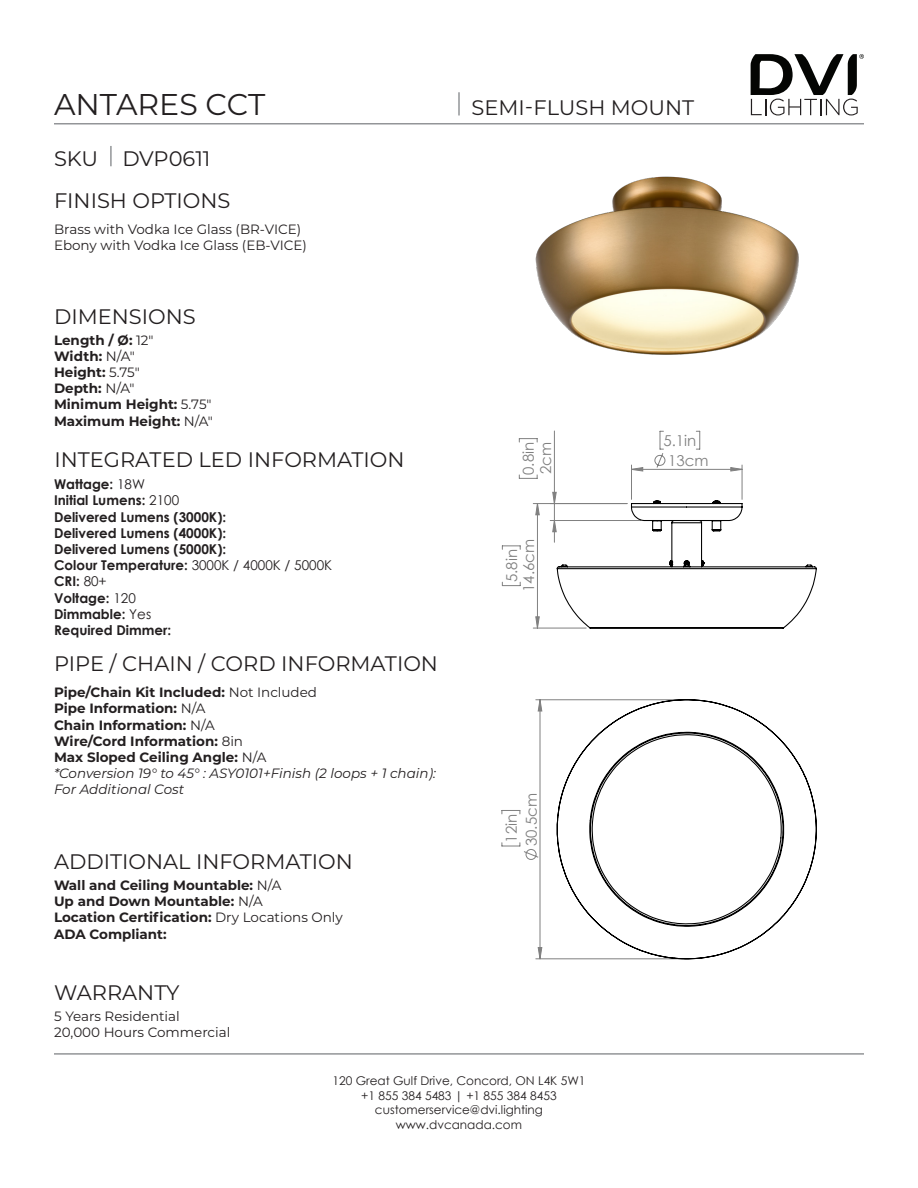
<style>
.page{position:relative;width:918px;height:1188px;background:#fff}
.page>*{position:absolute;margin:0;border:0;box-sizing:border-box;transform-origin:0 0}
.t1{font:30px "Montserrat";color:#231f20}
.t2{font:21px "Montserrat";color:#231f20}
.Spec_Line_Art{font:15px/17.2px "Century Gothic";color:#808080}
.t3{font:700 13.5px "Montserrat";color:#231f20}
.t4{font:700 13.5px "Century Gothic";color:#231f20}
.t5{font:13.5px/16.2px "Montserrat";color:#231f20}
.t6{font:italic 13.5px/16.2px "Montserrat";color:#231f20}
.t7{font:12px/14.4px "Century Gothic";color:#231f20;text-align:center}
.s1{font-weight:400}
</style>
<div class="page">
<svg style="left:751px;top:54px;width:113px;height:61px"></svg>
<hr style="left:54px;top:123px;width:810px;height:1px;background:#939598">
<hr style="left:54px;top:1053px;width:810px;height:2px;background:#939598">
<hr style="left:458px;top:92px;width:2px;height:23px;background:#939598">
<hr style="left:110px;top:146px;width:2px;height:20px;background:#939598">
<hr style="left:742px;top:465px;width:1px;height:34px;background:#808080">
<hr style="left:631px;top:465px;width:1px;height:34px;background:#808080">
<hr style="left:533px;top:503px;width:94px;height:1px;background:#808080">
<hr style="left:533px;top:628px;width:53px;height:1px;background:#808080">
<hr style="left:536px;top:699px;width:147px;height:1px;background:#808080">
<hr style="left:536px;top:958px;width:147px;height:1px;background:#808080">
<svg style="left:519px;top:475px;width:19px;height:4px"></svg>
<svg style="left:519px;top:438px;width:19px;height:4px"></svg>
<hr style="left:550px;top:520px;width:91px;height:1px;background:#808080">
<hr style="left:554px;top:431px;width:1px;height:73px;background:#808080">
<svg style="left:631px;top:431px;width:112px;height:41px"></svg>
<svg style="left:502px;top:503px;width:41px;height:457px"></svg>
<svg style="left:552px;top:492px;width:265px;height:137px"></svg>
<svg style="left:556px;top:699px;width:261px;height:261px"></svg>
<img style="left:535px;top:176px;width:264px;height:179px">
<p class="t1" style="left:54px;top:84px;width:213px">ANTARES CCT</p>
<p class="t2" style="left:54px;top:144px;width:46px">SKU</p>
<p class="t2" style="left:122px;top:144px;width:90px">DVP0611</p>
<h2 class="t2" style="left:54px;top:186px;width:178px">FINISH OPTIONS</h2>
<p class="t5" style="left:54px;top:220px;width:249px">Brass with Vodka Ice Glass (BR-VICE)</p>
<p class="t5" style="left:54px;top:236px;width:254px">Ebony with Vodka Ice Glass (EB-VICE)</p>
<p class="t2" style="left:54px;top:302px;width:143px">DIMENSIONS</p>
<p class="t3" style="left:54px;top:330px;width:101px">Length / Ø: <span class="s1">12"</span></p>
<p class="t3" style="left:54px;top:346px;width:82px">Width: <span class="s1">N/A"</span></p>
<p class="t3" style="left:54px;top:362px;width:87px">Height: <span class="s1">5.75"</span></p>
<p class="t3" style="left:54px;top:379px;width:82px">Depth: <span class="s1">N/A"</span></p>
<p class="t3" style="left:54px;top:395px;width:159px">Minimum Height: <span class="s1">5.75"</span></p>
<p class="t3" style="left:54px;top:411px;width:161px">Maximum Height: <span class="s1">N/A"</span></p>
<p class="t2" style="left:54px;top:445px;width:352px">INTEGRATED LED INFORMATION</p>
<p class="t4" style="left:54px;top:474px;width:93px">Wattage: <span class="s1">18W</span></p>
<p class="t4" style="left:54px;top:490px;width:127px">Initial Lumens: <span class="s1">2100</span></p>
<p class="t4" style="left:54px;top:506px;width:174px">Delivered Lumens (3000K):</p>
<p class="t4" style="left:54px;top:523px;width:174px">Delivered Lumens (4000K):</p>
<p class="t4" style="left:54px;top:539px;width:174px">Delivered Lumens (5000K):</p>
<p class="t4" style="left:54px;top:555px;width:280px">Colour Temperature: <span class="s1">3000K / 4000K / 5000K</span></p>
<p class="t4" style="left:54px;top:571px;width:54px">CRI: <span class="s1">80+</span></p>
<p class="t4" style="left:54px;top:587px;width:83px">Voltage: <span class="s1">120</span></p>
<p class="t4" style="left:54px;top:604px;width:99px">Dimmable: <span class="s1">Yes</span></p>
<p class="t4" style="left:54px;top:620px;width:119px">Required Dimmer:</p>
<p class="t2" style="left:54px;top:649px;width:386px">PIPE / CHAIN / CORD INFORMATION</p>
<p class="t3" style="left:54px;top:683px;width:265px">Pipe/Chain Kit Included: <span class="s1">Not Included</span></p>
<p class="t3" style="left:54px;top:699px;width:153px">Pipe Information: <span class="s1">N/A</span></p>
<p class="t3" style="left:54px;top:715px;width:162px">Chain Information: <span class="s1">N/A</span></p>
<p class="t3" style="left:54px;top:731px;width:191px">Wire/Cord Information: <span class="s1">8in</span></p>
<p class="t3" style="left:54px;top:747px;width:214px">Max Sloped Ceiling Angle: <span class="s1">N/A</span></p>
<p class="t6" style="left:54px;top:765px;width:383px">*Conversion 19° to 45° : ASY0101+Finish (2 loops + 1 chain):<br>For Additional Cost</p>
<p class="t2" style="left:54px;top:847px;width:300px">ADDITIONAL INFORMATION</p>
<p class="t3" style="left:54px;top:875px;width:229px">Wall and Ceiling Mountable: <span class="s1">N/A</span></p>
<p class="t3" style="left:54px;top:892px;width:210px">Up and Down Mountable: <span class="s1">N/A</span></p>
<p class="t3" style="left:54px;top:908px;width:290px">Location Certification: <span class="s1">Dry Locations Only</span></p>
<p class="t3" style="left:54px;top:924px;width:114px">ADA Compliant:</p>
<h2 class="t2" style="left:54px;top:978px;width:127px">WARRANTY</h2>
<p class="t5" style="left:54px;top:1008px;width:178px">5 Years Residential<br>20,000 Hours Commercial</p>
<p class="t2" style="left:472px;top:94px;width:224px">SEMI-FLUSH MOUNT</p>
<p class="Spec_Line_Art" style="left:520px;top:475px;width:34px;rotate:-90deg">0.8in<br>2cm</p>
<p class="Spec_Line_Art" style="left:668px;top:430px;width:42px;line-height:20.1px;text-indent:-5px">5.1in<br>13cm</p>
<p class="Spec_Line_Art" style="left:503px;top:592px;width:54px;text-align:center;rotate:-90deg">5.8in<br>14.6cm</p>
<p class="Spec_Line_Art" style="left:501px;top:846px;width:54px;line-height:20.1px;rotate:-90deg">12in<br>30.5cm</p>
<p class="t7" style="left:332px;top:1074px;width:255px">120 Great Gulf Drive, Concord, ON L4K 5W1 +1 855 384 5483 | +1 855 384 8453 customerservice@dvi.lighting www.dvcanada.com</p>
</div>
